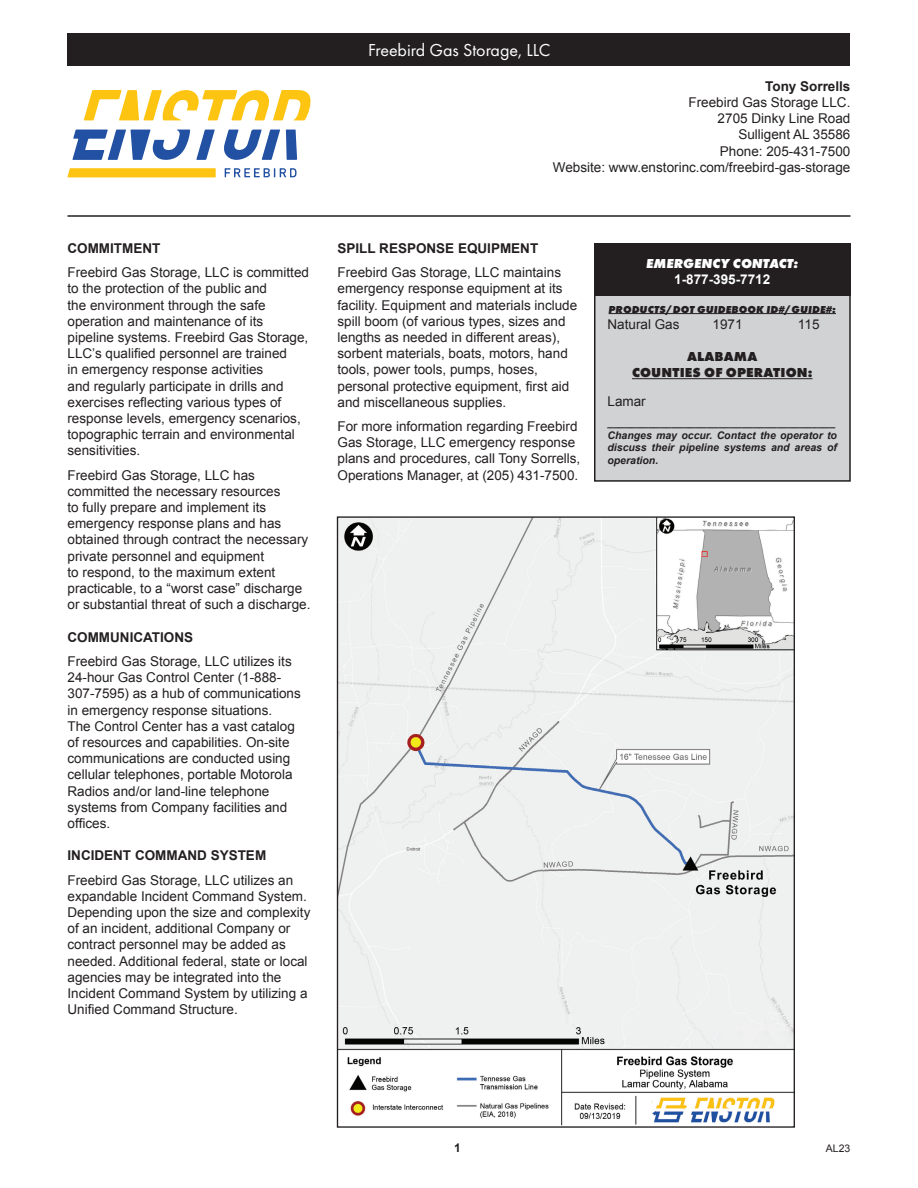
<style>
.page{position:relative;width:918px;height:1188px;background:#fff}
.page>*{position:absolute;margin:0;border:0;box-sizing:border-box;transform-origin:0 0}
.t1{font:18px "Futura PT";color:#fff}
.t2{font:13.5px/16.2px "Arial";color:#231f20}
.t3{font:700 13.5px "Arial";color:#231f20}
.t4{font:800 13.5px "Futura PT";letter-spacing:.01em;color:#231f20}
.t5{font:italic 800 13.5px "Futura PT";color:#fff}
.t6{font:700 13.5px "Arial";color:#fff}
.t7{font:700 12px "Arial";color:#231f20}
.t8{font:italic 700 10.5px/12.6px "Arial";color:#231f20;text-align:justify}
.t9{font:italic 800 10.5px "Futura PT";letter-spacing:.01em;color:#231f20}
.t10{font:10.5px "Arial";color:#231f20}
</style>
<div class="page">
<hr style="left:68px;top:215px;width:782px;height:2px;background:#231f20">
<div style="left:595px;top:244px;width:255px;height:237px;background:#d1d2d4"></div>
<div style="left:594px;top:243px;width:257px;height:239px;border:2px solid #231f20"></div>
<div style="left:594px;top:244px;width:257px;height:52px;background:#231f20"></div>
<hr style="left:609px;top:313px;width:227px;height:1px;background:#231f20">
<hr style="left:632px;top:378px;width:181px;height:1px;background:#231f20">
<div style="left:68px;top:34px;width:782px;height:32px;background:#231f20"></div>
<img style="left:339px;top:518px;width:454px;height:608px">
<svg style="left:68px;top:168px;width:148px;height:9px"></svg>
<svg style="left:286px;top:130px;width:11px;height:30px"></svg>
<svg style="left:224px;top:129px;width:56px;height:31px"></svg>
<svg style="left:84px;top:90px;width:226px;height:31px"></svg>
<svg style="left:72px;top:129px;width:118px;height:31px"></svg>
<svg style="left:196px;top:130px;width:19px;height:30px"></svg>
<svg style="left:225px;top:168px;width:72px;height:9px"></svg>
<p class="t1" style="left:368px;top:39px;width:184px">Freebird Gas Storage, LLC</p>
<p class="t3" style="left:765px;top:77px;width:87px">Tony Sorrells</p>
<p class="t2" style="left:688px;top:94px;width:164px">Freebird Gas Storage LLC.</p>
<p class="t2" style="left:718px;top:111px;width:134px">2705 Dinky Line Road</p>
<p class="t2" style="left:738px;top:127px;width:114px">Sulligent AL 35586</p>
<p class="t2" style="left:720px;top:143px;width:132px">Phone: 205-431-7500</p>
<p class="t2" style="left:553px;top:159px;width:299px">Website: www.enstorinc.com/freebird-gas-storage</p>
<p class="t3" style="left:68px;top:239px;width:94px">COMMITMENT</p>
<p class="t2" style="left:68px;top:264px;width:243px">Freebird Gas Storage, LLC is committed to the protection of the public and<br>the environment through the safe operation and maintenance of its pipeline systems. Freebird Gas Storage, LLC’s qualified personnel are trained<br>in emergency response activities<br>and regularly participate in drills and exercises reflecting various types of response levels, emergency scenarios, topographic terrain and environmental sensitivities.</p>
<p class="t2" style="left:68px;top:467px;width:244px">Freebird Gas Storage, LLC has committed the necessary resources<br>to fully prepare and implement its emergency response plans and has obtained through contract the necessary private personnel and equipment<br>to respond, to the maximum extent practicable, to a “worst case” discharge or substantial threat of such a discharge.</p>
<p class="t3" style="left:68px;top:628px;width:127px">COMMUNICATIONS</p>
<p class="t2" style="left:68px;top:653px;width:235px">Freebird Gas Storage, LLC utilizes its 24-hour Gas Control Center (1-888- 307-7595) as a hub of communications in emergency response situations.<br>The Control Center has a vast catalog of resources and capabilities. On-site communications are conducted using cellular telephones, portable Motorola Radios and/or land-line telephone systems from Company facilities and offices.</p>
<p class="t3" style="left:68px;top:847px;width:200px">INCIDENT COMMAND SYSTEM</p>
<p class="t2" style="left:68px;top:872px;width:244px">Freebird Gas Storage, LLC utilizes an expandable Incident Command System.<br>Depending upon the size and complexity of an incident, additional Company or contract personnel may be added as needed. Additional federal, state or local agencies may be integrated into the Incident Command System by utilizing a Unified Command Structure.</p>
<p class="t3" style="left:338px;top:239px;width:202px">SPILL RESPONSE EQUIPMENT</p>
<p class="t2" style="left:338px;top:264px;width:241px">Freebird Gas Storage, LLC maintains emergency response equipment at its facility. Equipment and materials include spill boom (of various types, sizes and lengths as needed in different areas), sorbent materials, boats, motors, hand tools, power tools, pumps, hoses, personal protective equipment, first aid and miscellaneous supplies.</p>
<p class="t2" style="left:338px;top:418px;width:244px">For more information regarding Freebird Gas Storage, LLC emergency response plans and procedures, call Tony Sorrells, Operations Manager, at (205) 431-7500.</p>
<p class="t5" style="left:646px;top:254px;width:154px">EMERGENCY CONTACT:</p>
<p class="t6" style="left:674px;top:270px;width:98px">1-877-395-7712</p>
<p class="t9" style="left:609px;top:302px;width:229px">PRODUCTS/DOT GUIDEBOOK ID#/GUIDE#:</p>
<p class="t2" style="left:608px;top:316px;width:74px">Natural Gas</p>
<p class="t2" style="left:713px;top:316px;width:32px">1971</p>
<p class="t2" style="left:798px;top:316px;width:23px">115</p>
<p class="t4" style="left:687px;top:348px;width:72px">ALABAMA</p>
<p class="t4" style="left:632px;top:364px;width:182px">COUNTIES OF OPERATION:</p>
<p class="t2" style="left:608px;top:393px;width:40px">Lamar</p>
<p class="t8" style="left:608px;top:416px;width:229px">_______________________________________</p>
<p class="t8" style="left:608px;top:429px;width:231px">Changes may occur. Contact the operator to discuss their pipeline systems and areas of operation.</p>
<p class="t7" style="left:454px;top:1140px;width:8px">1</p>
<p class="t10" style="left:826px;top:1141px;width:26px">AL23</p>
</div>
